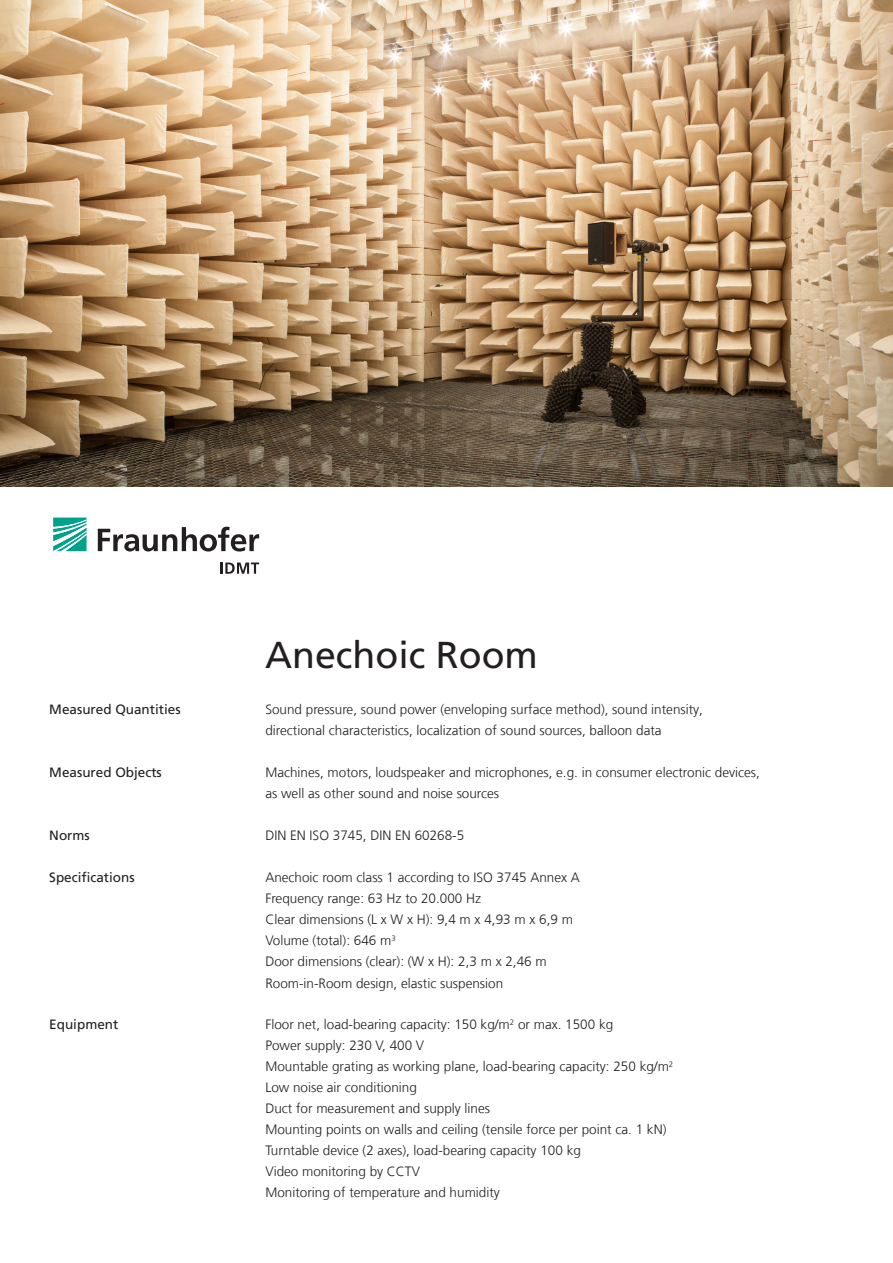
<style>
.page{position:relative;width:893px;height:1263px;background:#fff}
.page>*{position:absolute;margin:0;border:0;box-sizing:border-box;transform-origin:0 0}
.t1{font:37.5px "Frutiger LT Com";color:#231f20}
._06_Fließtext{font:300 13.5px/21px "Frutiger LT Com";color:#231f20}
._06_Fließtext-2{font:13.5px "Frutiger LT Com";color:#231f20}
</style>
<div class="page">
<svg style="left:53px;top:518px;width:34px;height:33px"></svg>
<svg style="left:98px;top:527px;width:161px;height:24px"></svg>
<svg style="left:220px;top:562px;width:39px;height:12px"></svg>
<img style="left:0;top:0;width:893px;height:486px">
<p class="t1" style="left:265px;top:633px;width:274px">Anechoic Room</p>
<p class="_06_Fließtext-2" style="left:49px;top:701px;width:133px">Measured Quantities</p>
<p class="_06_Fließtext" style="left:265px;top:699px;width:439px">Sound pressure, sound power (enveloping surface method), sound intensity, directional characteristics, localization of sound sources, balloon data</p>
<p class="_06_Fließtext-2" style="left:49px;top:764px;width:114px">Measured Objects</p>
<p class="_06_Fließtext" style="left:265px;top:762px;width:496px">Machines, motors, loudspeaker and microphones, e.g. in consumer electronic devices, as well as other sound and noise sources</p>
<p class="_06_Fließtext-2" style="left:49px;top:827px;width:42px">Norms</p>
<p class="_06_Fließtext" style="left:265px;top:825px;width:200px">DIN EN ISO 3745, DIN EN 60268-5</p>
<p class="_06_Fließtext-2" style="left:49px;top:869px;width:87px">Specifications</p>
<p class="_06_Fließtext" style="left:265px;top:867px;width:316px">Anechoic room class 1 according to ISO 3745 Annex A</p>
<p class="_06_Fließtext" style="left:265px;top:888px;width:217px">Frequency range: 63 Hz to 20.000 Hz</p>
<p class="_06_Fließtext" style="left:265px;top:909px;width:309px">Clear dimensions (L x W x H): 9,4 m x 4,93 m x 6,9 m</p>
<p class="_06_Fließtext" style="left:265px;top:930px;width:132px">Volume (total): 646 m<sup>3</sup></p>
<p class="_06_Fließtext" style="left:265px;top:951px;width:283px;line-height:21.6px">Door dimensions (clear): (W x H): 2,3 m x 2,46 m<br>Room-in-Room design, elastic suspension</p>
<p class="_06_Fließtext-2" style="left:49px;top:1016px;width:71px">Equipment</p>
<p class="_06_Fließtext" style="left:265px;top:1014px;width:349px">Floor net, load-bearing capacity: 150 kg/m<sup>2</sup> or max. 1500 kg<br>Power supply: 230 V, 400 V</p>
<p class="_06_Fließtext" style="left:265px;top:1056px;width:409px">Mountable grating as working plane, load-bearing capacity: 250 kg/m<sup>2</sup></p>
<p class="_06_Fließtext" style="left:265px;top:1077px;width:153px">Low noise air conditioning</p>
<p class="_06_Fließtext" style="left:265px;top:1098px;width:226px">Duct for measurement and supply lines</p>
<p class="_06_Fließtext" style="left:265px;top:1119px;width:403px">Mounting points on walls and ceiling (tensile force per point ca. 1 kN)</p>
<p class="_06_Fließtext" style="left:265px;top:1140px;width:317px">Turntable device (2 axes), load-bearing capacity 100 kg</p>
<p class="_06_Fließtext" style="left:265px;top:1161px;width:156px">Video monitoring by CCTV</p>
<p class="_06_Fließtext" style="left:265px;top:1182px;width:236px">Monitoring of temperature and humidity</p>
</div>
